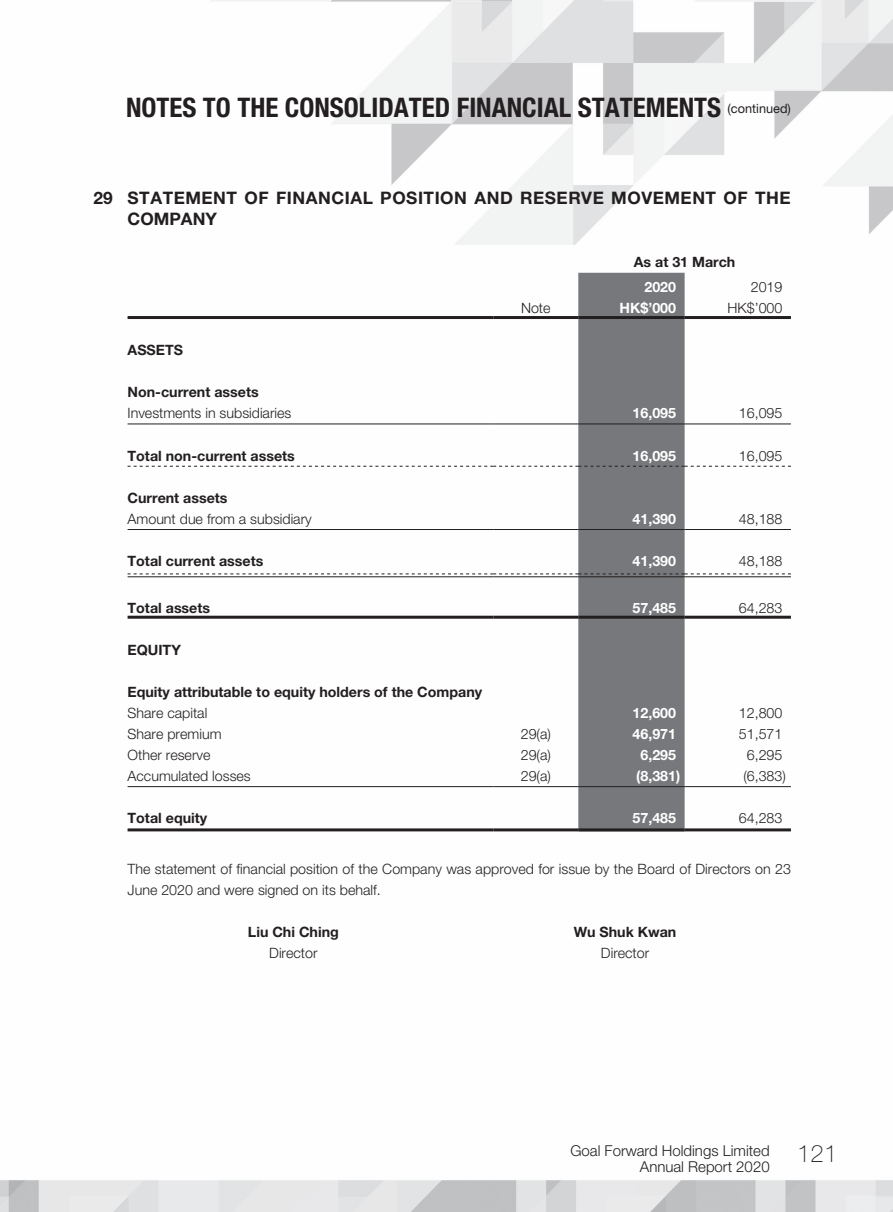
<style>
.page{position:relative;width:893px;height:1212px;background:#fff}
.page>*{position:absolute;margin:0;border:0;box-sizing:border-box;transform-origin:0 0}
.t1{font:700 condensed 27px "Helvetica Neue LT Std";color:#231f20}
.t2{font:700 17.25px/21px "Helvetica Neue LT Std";letter-spacing:.03em;color:#231f20}
.t3{font:300 15px/16.5px "Helvetica Neue LT Std";color:#231f20}
.t4{font:300 14.25px/21px "Helvetica Neue LT Std";color:#231f20}
.t5{font:700 14.25px "Helvetica Neue LT Std";color:#231f20}
.t6{font:700 14.25px "Helvetica Neue LT Std";color:#fff}
</style>
<div class="page">
<img style="left:0;top:0;width:893px;height:1212px">
<div style="left:578px;top:273px;width:107px;height:555px;background:#76787b"></div>
<hr style="left:128px;top:316px;width:365px;height:3px;background:#231f20">
<hr style="left:493px;top:316px;width:85px;height:3px;background:#231f20">
<hr style="left:578px;top:316px;width:107px;height:3px;background:#231f20">
<hr style="left:685px;top:316px;width:106px;height:3px;background:#231f20">
<hr style="left:128px;top:424px;width:365px;height:1px;background:#231f20">
<hr style="left:493px;top:424px;width:85px;height:1px;background:#231f20">
<hr style="left:578px;top:424px;width:107px;height:1px;background:#231f20">
<hr style="left:685px;top:424px;width:106px;height:1px;background:#231f20">
<svg style="left:128px;top:466px;width:663px;height:1px"></svg>
<hr style="left:128px;top:529px;width:365px;height:1px;background:#231f20">
<hr style="left:493px;top:529px;width:85px;height:1px;background:#231f20">
<hr style="left:578px;top:529px;width:107px;height:1px;background:#231f20">
<hr style="left:685px;top:529px;width:106px;height:1px;background:#231f20">
<hr style="left:128px;top:576px;width:365px;height:1px;background:#231f20">
<hr style="left:493px;top:576px;width:85px;height:1px;background:#231f20">
<hr style="left:578px;top:576px;width:107px;height:1px;background:#231f20">
<svg style="left:128px;top:573px;width:663px;height:1px"></svg>
<hr style="left:685px;top:576px;width:106px;height:1px;background:#231f20">
<hr style="left:128px;top:616px;width:365px;height:3px;background:#231f20">
<hr style="left:493px;top:616px;width:85px;height:3px;background:#231f20">
<hr style="left:578px;top:616px;width:107px;height:3px;background:#231f20">
<hr style="left:685px;top:616px;width:106px;height:3px;background:#231f20">
<hr style="left:128px;top:786px;width:365px;height:1px;background:#231f20">
<hr style="left:493px;top:786px;width:85px;height:1px;background:#231f20">
<hr style="left:578px;top:786px;width:107px;height:1px;background:#231f20">
<hr style="left:685px;top:786px;width:106px;height:1px;background:#231f20">
<hr style="left:128px;top:828px;width:365px;height:3px;background:#231f20">
<hr style="left:493px;top:828px;width:85px;height:3px;background:#231f20">
<hr style="left:578px;top:828px;width:107px;height:3px;background:#231f20">
<hr style="left:685px;top:828px;width:106px;height:3px;background:#231f20">
<h1 class="t1" style="left:126px;top:91px;width:666px">NOTES TO THE CONSOLIDATED FINANCIAL STATEMENTS <sup>(continued)</sup></h1>
<p class="t2" style="left:128px;top:187px;width:665px;text-indent:-34px">29 STATEMENT OF FINANCIAL POSITION AND RESERVE MOVEMENT OF THE<br>COMPANY</p>
<p class="t5" style="left:634px;top:253px;width:103px">As at 31 March</p>
<p class="t6" style="left:644px;top:278px;width:33px">2020</p>
<p class="t4" style="left:751px;top:276px;width:33px">2019</p>
<p class="t4" style="left:521px;top:297px;width:31px">Note</p>
<p class="t6" style="left:620px;top:299px;width:58px">HK$’000</p>
<p class="t4" style="left:727px;top:297px;width:56px">HK$’000</p>
<p class="t5" style="left:128px;top:341px;width:57px">ASSETS</p>
<p class="t5" style="left:128px;top:383px;width:133px">Non-current assets</p>
<p class="t4" style="left:128px;top:402px;width:165px">Investments in subsidiaries</p>
<p class="t6" style="left:632px;top:404px;width:45px">16,095</p>
<p class="t4" style="left:739px;top:402px;width:45px">16,095</p>
<p class="t5" style="left:128px;top:447px;width:169px">Total non-current assets</p>
<p class="t6" style="left:632px;top:447px;width:45px">16,095</p>
<p class="t4" style="left:739px;top:445px;width:45px">16,095</p>
<p class="t5" style="left:128px;top:489px;width:102px">Current assets</p>
<p class="t4" style="left:128px;top:508px;width:186px">Amount due from a subsidiary</p>
<p class="t6" style="left:632px;top:510px;width:45px">41,390</p>
<p class="t4" style="left:739px;top:508px;width:45px">48,188</p>
<p class="t5" style="left:128px;top:552px;width:137px">Total current assets</p>
<p class="t6" style="left:632px;top:552px;width:45px">41,390</p>
<p class="t4" style="left:739px;top:550px;width:45px">48,188</p>
<p class="t5" style="left:128px;top:599px;width:84px">Total assets</p>
<p class="t6" style="left:632px;top:599px;width:45px">57,485</p>
<p class="t4" style="left:739px;top:597px;width:45px">64,283</p>
<p class="t5" style="left:128px;top:641px;width:55px">EQUITY</p>
<p class="t5" style="left:128px;top:683px;width:356px">Equity attributable to equity holders of the Company</p>
<p class="t4" style="left:128px;top:702px;width:81px">Share capital</p>
<p class="t6" style="left:632px;top:704px;width:45px">12,600</p>
<p class="t4" style="left:739px;top:702px;width:45px">12,800</p>
<p class="t4" style="left:128px;top:723px;width:95px">Share premium</p>
<p class="t4" style="left:521px;top:723px;width:32px">29(a)</p>
<p class="t6" style="left:632px;top:725px;width:45px">46,971</p>
<p class="t4" style="left:739px;top:723px;width:45px">51,571</p>
<p class="t4" style="left:128px;top:744px;width:84px">Other reserve</p>
<p class="t4" style="left:521px;top:744px;width:32px">29(a)</p>
<p class="t6" style="left:640px;top:746px;width:37px">6,295</p>
<p class="t4" style="left:747px;top:744px;width:37px">6,295</p>
<p class="t4" style="left:128px;top:765px;width:125px">Accumulated losses</p>
<p class="t4" style="left:521px;top:765px;width:32px">29(a)</p>
<p class="t6" style="left:636px;top:767px;width:46px">(8,381)</p>
<p class="t4" style="left:743px;top:765px;width:44px">(6,383)</p>
<p class="t5" style="left:128px;top:809px;width:81px">Total equity</p>
<p class="t6" style="left:632px;top:809px;width:45px">57,485</p>
<p class="t4" style="left:739px;top:807px;width:45px">64,283</p>
<p class="t4" style="left:128px;top:858px;width:665px">The statement of financial position of the Company was approved for issue by the Board of Directors on 23<br>June 2020 and were signed on its behalf.</p>
<p class="t5" style="left:248px;top:923px;width:93px">Liu Chi Ching</p>
<p class="t5" style="left:574px;top:923px;width:104px">Wu Shuk Kwan</p>
<p class="t4" style="left:269px;top:942px;width:50px">Director</p>
<p class="t4" style="left:601px;top:942px;width:50px">Director</p>
<p class="t3" style="left:640px;top:1141px;width:199px;text-indent:-69px">Goal Forward Holdings Limited<br>Annual Report 2020 <sup>121</sup></p>
</div>
